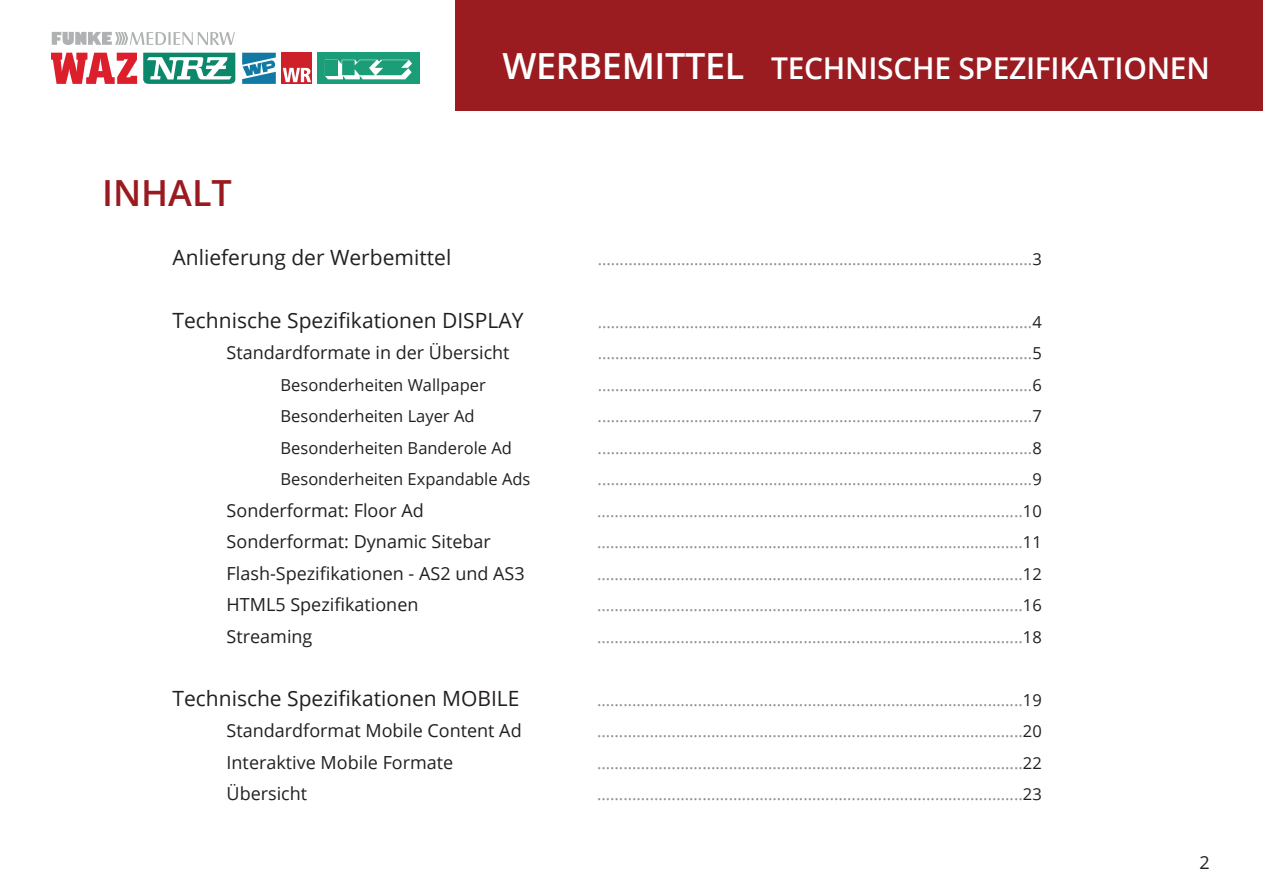
<style>
.page{position:relative;width:1263px;height:893px;background:#fff}
.page>*{position:absolute;margin:0;border:0;box-sizing:border-box;transform-origin:0 0}
.t1{font:600 36px "Open Sans";color:#991b20}
.t2{font:600 30px "Open Sans";letter-spacing:-.01em;color:#fff}
.t3{font:21px "Open Sans";color:#231f20}
.t4{font:18px "Open Sans";color:#231f20}
.t5{font:16.5px "Open Sans";color:#8b8e90}
.t6{font:16.5px "Open Sans";color:#231f20}
.s1{font-size:36px}
.s2{color:#231f20}
</style>
<div class="page">
<div style="left:455px;top:0;width:807px;height:111px;background:#9a1b20"></div>
<div style="left:317px;top:53px;width:103px;height:31px;background:#1b9d78"></div>
<div style="left:282px;top:53px;width:30px;height:31px;background:#cd2028"></div>
<svg style="left:283px;top:68px;width:28px;height:14px"></svg>
<svg style="left:325px;top:60px;width:87px;height:19px"></svg>
<svg style="left:242px;top:53px;width:34px;height:31px"></svg>
<svg style="left:51px;top:53px;width:86px;height:31px"></svg>
<svg style="left:143px;top:53px;width:92px;height:31px"></svg>
<svg style="left:52px;top:32px;width:183px;height:13px"></svg>
<h1 class="t1" style="left:102px;top:168px;width:131px">INHALT</h1>
<h2 class="t2" style="left:502px;top:47px;width:709px"><span class="s1">WERBEMITTEL</span> TECHNISCHE SPEZIFIKATIONEN</h2>
<p class="t3" style="left:173px;top:243px;width:280px">Anlieferung der Werbemittel</p>
<p class="t5" style="left:598px;top:248px;width:446px">...................................................................................................<span class="s2">3</span></p>
<p class="t3" style="left:173px;top:306px;width:352px">Technische Spezifikationen DISPLAY</p>
<p class="t5" style="left:598px;top:311px;width:446px">...................................................................................................<span class="s2">4</span></p>
<p class="t4" style="left:227px;top:340px;width:285px">Standardformate in der Übersicht</p>
<p class="t5" style="left:598px;top:342px;width:446px">...................................................................................................<span class="s2">5</span></p>
<p class="t6" style="left:281px;top:374px;width:207px">Besonderheiten Wallpaper</p>
<p class="t5" style="left:598px;top:374px;width:446px">...................................................................................................<span class="s2">6</span></p>
<p class="t6" style="left:281px;top:405px;width:195px">Besonderheiten Layer Ad</p>
<p class="t5" style="left:598px;top:405px;width:446px">...................................................................................................<span class="s2">7</span></p>
<p class="t6" style="left:281px;top:437px;width:233px">Besonderheiten Banderole Ad</p>
<p class="t5" style="left:598px;top:437px;width:446px">...................................................................................................<span class="s2">8</span></p>
<p class="t6" style="left:281px;top:468px;width:251px">Besonderheiten Expandable Ads</p>
<p class="t5" style="left:598px;top:468px;width:446px">...................................................................................................<span class="s2">9</span></p>
<p class="t4" style="left:227px;top:498px;width:199px">Sonderformat: Floor Ad</p>
<p class="t5" style="left:597px;top:500px;width:446px">.................................................................................................<span class="s2">10</span></p>
<p class="t4" style="left:227px;top:529px;width:266px">Sonderformat: Dynamic Sitebar</p>
<p class="t5" style="left:597px;top:531px;width:446px">.................................................................................................<span class="s2">11</span></p>
<p class="t4" style="left:227px;top:561px;width:300px">Flash-Spezifikationen - AS2 und AS3</p>
<p class="t5" style="left:597px;top:563px;width:446px">.................................................................................................<span class="s2">12</span></p>
<p class="t4" style="left:227px;top:592px;width:193px">HTML5 Spezifikationen</p>
<p class="t5" style="left:597px;top:594px;width:446px">.................................................................................................<span class="s2">16</span></p>
<p class="t4" style="left:227px;top:624px;width:87px">Streaming</p>
<p class="t5" style="left:597px;top:626px;width:446px">.................................................................................................<span class="s2">18</span></p>
<p class="t3" style="left:173px;top:684px;width:348px">Technische Spezifikationen MOBILE</p>
<p class="t5" style="left:597px;top:689px;width:446px">.................................................................................................<span class="s2">19</span></p>
<p class="t4" style="left:227px;top:718px;width:297px">Standardformat Mobile Content Ad</p>
<p class="t5" style="left:597px;top:720px;width:446px">.................................................................................................<span class="s2">20</span></p>
<p class="t4" style="left:227px;top:750px;width:228px">Interaktive Mobile Formate</p>
<p class="t5" style="left:597px;top:752px;width:446px">.................................................................................................<span class="s2">22</span></p>
<p class="t4" style="left:227px;top:781px;width:82px">Übersicht</p>
<p class="t5" style="left:597px;top:783px;width:446px">.................................................................................................<span class="s2">23</span></p>
<p class="t4" style="left:1199px;top:850px;width:12px">2</p>
</div>
